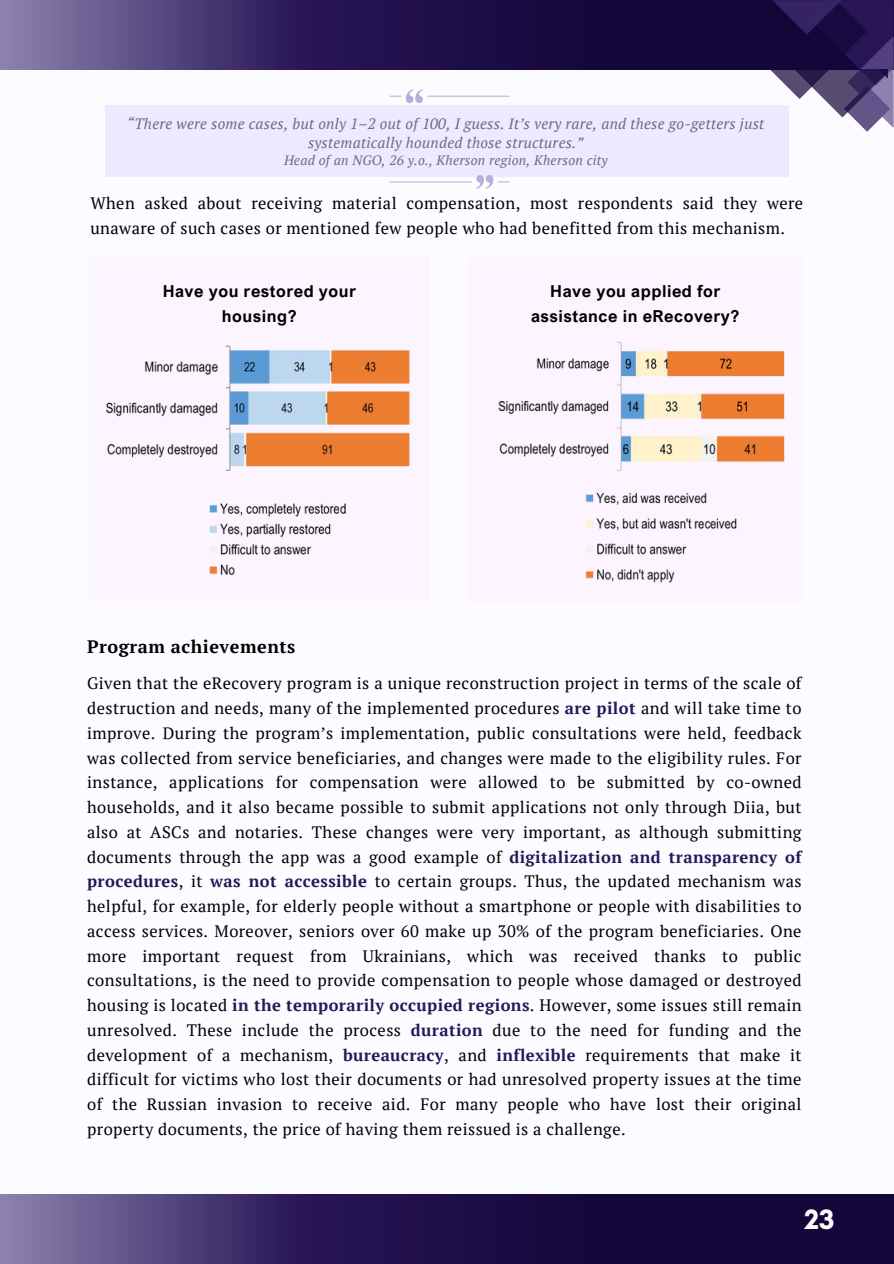
<style>
.page{position:relative;width:894px;height:1264px;background:#fff}
.page>*{position:absolute;margin:0;border:0;box-sizing:border-box;transform-origin:0 0}
.t1{font:700 28.5px "Glacial Indifference";color:#fcfbff}
.t2{font:700 18px "PT Serif";letter-spacing:.03em;color:#000}
.t3{font:16.5px/24.8px "PT Serif";letter-spacing:.025em;color:#000}
.t4{font:700 16.5px/24.8px "Arial Nova";letter-spacing:.03em;color:#000;text-align:center}
.t5{font:italic 15px/19.2px "PT Serif";letter-spacing:.02em;color:#676f79;text-align:center}
.t6{font:italic 13.5px "PT Serif";letter-spacing:.02em;color:#676f79}
.s1{font-weight:700;color:#281657}
</style>
<div class="page">
<div style="left:0;top:0;width:893px;height:1263px;background:#fcfbff"></div>
<div style="left:105px;top:105px;width:683px;height:71px;background:#ede9ff"></div>
<svg style="left:389px;top:89px;width:120px;height:99px"></svg>
<div style="left:89px;top:257px;width:340px;height:344px;background:#fcf5ff"></div>
<img style="left:106px;top:345px;width:304px;height:126px">
<div style="left:467px;top:257px;width:335px;height:344px;background:#fcf5ff"></div>
<img style="left:498px;top:341px;width:286px;height:130px">
<svg style="left:0;top:0;width:731px;height:69px"></svg>
<svg style="left:731px;top:0;width:162px;height:132px"></svg>
<svg style="left:0;top:1194px;width:893px;height:69px"></svg>
<img style="left:585px;top:492px;width:152px;height:91px">
<img style="left:209px;top:503px;width:137px;height:72px">
<p class="t5" style="left:127px;top:113px;width:638px">“There were some cases, but only 1–2 out of 100, I guess. It’s very rare, and these go-getters just systematically hounded those structures.”</p>
<p class="t6" style="left:284px;top:151px;width:325px">Head of an NGO, 26 y.o., Kherson region, Kherson city</p>
<p class="t3" style="left:90px;top:190px;width:714px">When asked about receiving material compensation, most respondents said they were unaware of such cases or mentioned few people who had benefitted from this mechanism.</p>
<p class="t4" style="left:163px;top:278px;width:195px">Have you restored your housing?</p>
<h2 class="t4" style="left:531px;top:278px;width:210px">Have you applied for assistance in eRecovery?</h2>
<p class="t2" style="left:87px;top:633px;width:210px">Program achievements</p>
<h1 class="t3" style="left:87px;top:670px;width:715px;text-align:justify">Given that the eRecovery program is a unique reconstruction project in terms of the scale of destruction and needs, many of the implemented procedures <span class="s1">are pilot</span> and will take time to improve. During the program’s implementation, public consultations were held, feedback was collected from service beneficiaries, and changes were made to the eligibility rules. For instance, applications for compensation were allowed to be submitted by co-owned households, and it also became possible to submit applications not only through Diia, but also at ASCs and notaries. These changes were very important, as although submitting documents through the app was a good example of <span class="s1">digitalization and transparency of procedures</span>, it <span class="s1">was not accessible</span> to certain groups. Thus, the updated mechanism was helpful, for example, for elderly people without a smartphone or people with disabilities to access services. Moreover, seniors over 60 make up 30% of the program beneficiaries. One more important request from Ukrainians, which was received thanks to public consultations, is the need to provide compensation to people whose damaged or destroyed housing is located <span class="s1">in the temporarily occupied regions</span>. However, some issues still remain unresolved. These include the process <span class="s1">duration</span> due to the need for funding and the development of a mechanism, <span class="s1">bureaucracy</span>, and <span class="s1">inflexible</span> requirements that make it difficult for victims who lost their documents or had unresolved property issues at the time of the Russian invasion to receive aid. For many people who have lost their original property documents, the price of having them reissued is a challenge.</h1>
<p class="t1" style="left:804px;top:1201px;width:32px">23</p>
</div>
